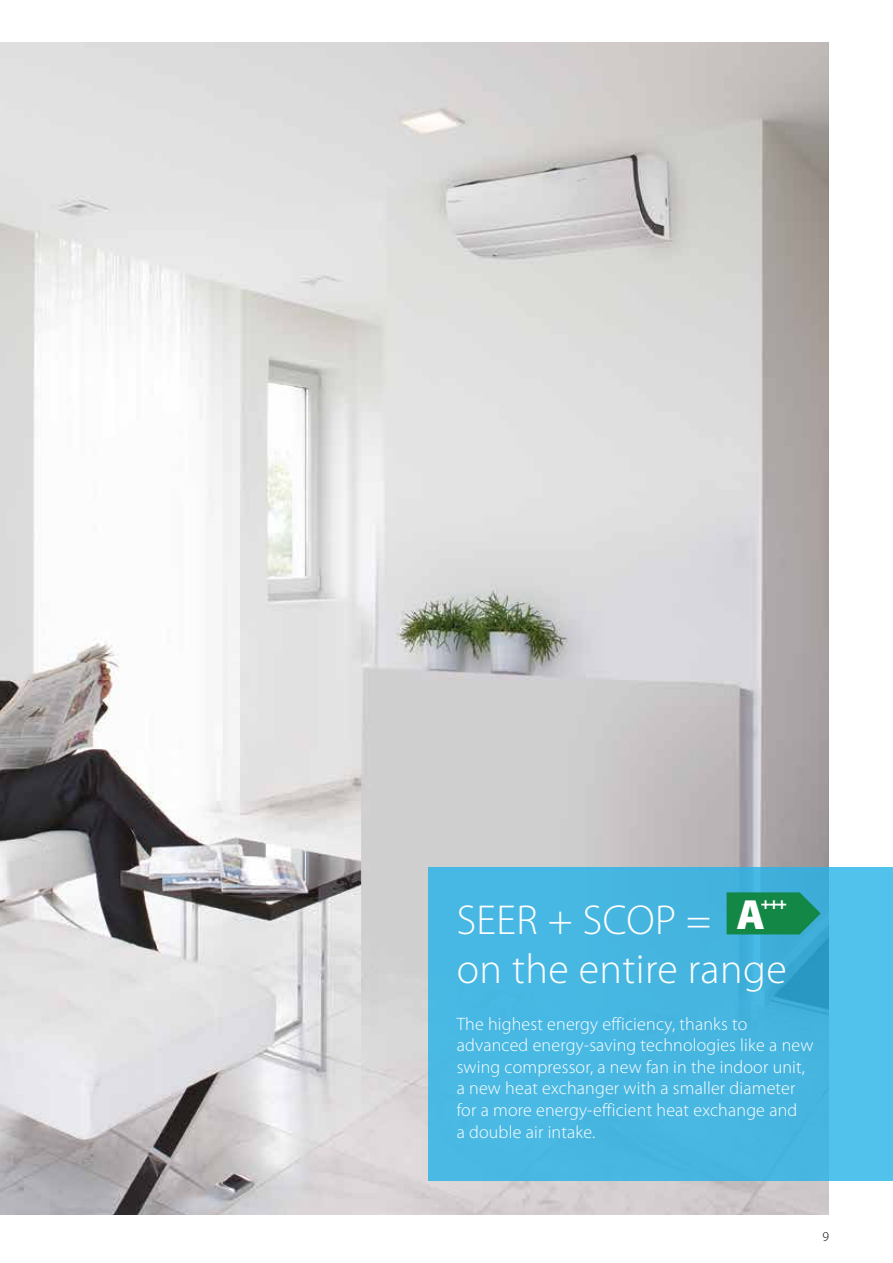
<style>
.page{position:relative;width:893px;height:1263px;background:#fff}
.page>*{position:absolute;margin:0;border:0;box-sizing:border-box;transform-origin:0 0}
.t1{font:300 42px "Myriad Pro";letter-spacing:.01em;color:#fff}
.t2{font:300 18px/21.6px "Myriad Pro";letter-spacing:.01em;color:#fff}
.t3{font:900 16.5px "Myriad Pro";color:#fff}
.t4{font:300 13.5px "Myriad Pro";color:#000}
.s1{font-weight:900;font-size:42.45px}
</style>
<div class="page">
<img style="left:0;top:43px;width:828px;height:1171px">
<div style="left:428px;top:868px;width:465px;height:313px;background:#47b8e2"></div>
<svg style="left:727px;top:892px;width:94px;height:42px;background:#188c57"></svg>
<p class="t3" style="left:761px;top:893px;width:28px">+++</p>
<h1 class="t1" style="left:457px;top:896px;width:310px">SEER + SCOP = <span class="s1">A</span></h1>
<h1 class="t1" style="left:457px;top:946px;width:331px">on the entire range</h1>
<p class="t2" style="left:457px;top:1013px;width:358px">The highest energy efficiency, thanks to advanced energy-saving technologies like a new swing compressor, a new fan in the indoor unit, a new heat exchanger with a smaller diameter for a more energy-efficient heat exchange and<br>a double air intake.</p>
<p class="t4" style="left:823px;top:1229px;width:8px">9</p>
</div>
